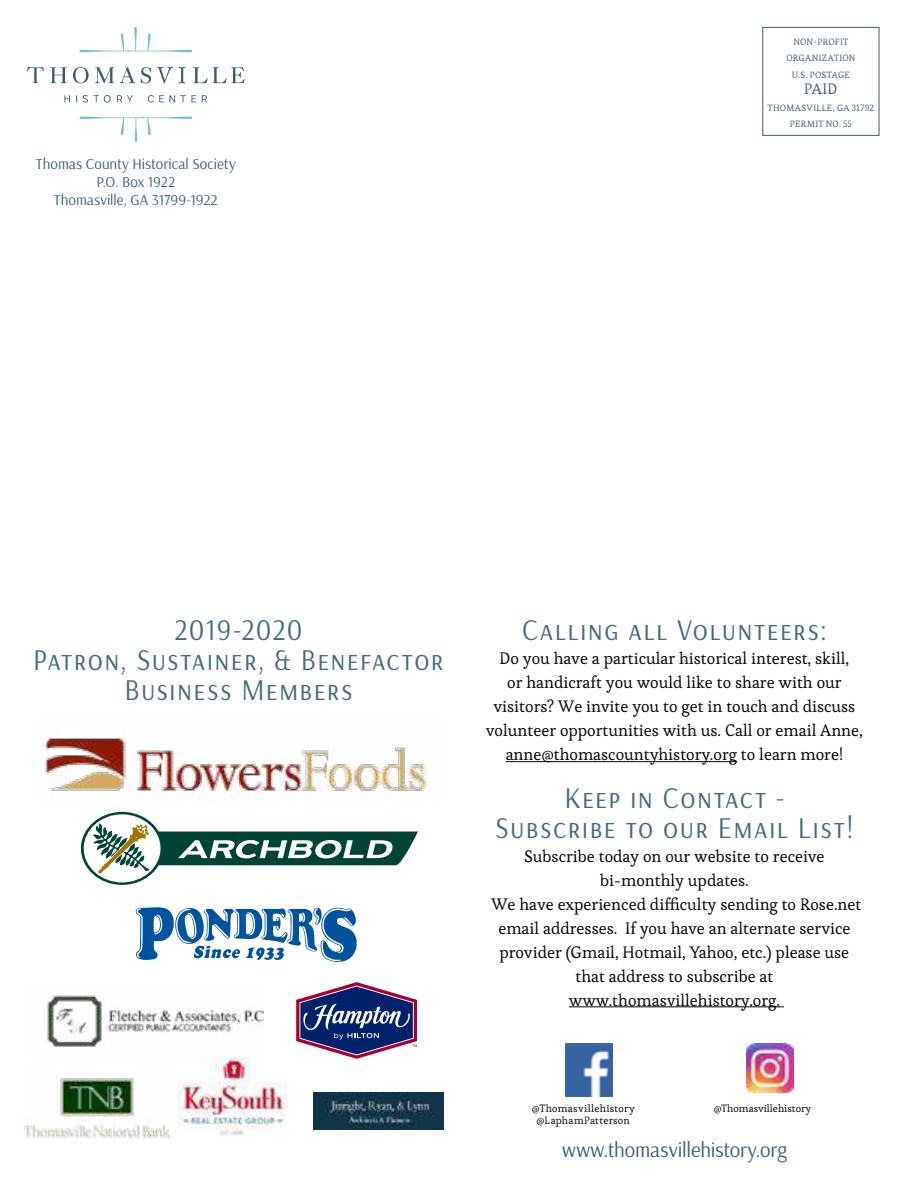
<style>
.page{position:relative;width:918px;height:1188px;background:#fff}
.page>*{position:absolute;margin:0;border:0;box-sizing:border-box;transform-origin:0 0}
.t1{font:30px/30px "Arsenal";letter-spacing:.045em;color:#406d7d;text-align:center;scale:.93 1}
.t2{font:21px "Arsenal";letter-spacing:-.01em;color:#355d77}
.t3{font:16.5px/24px "Esteban";color:#000;text-align:center}
.t4{font:15px/18px "Arsenal";color:#355d77;text-align:center}
.t5{font:15px "Esteban";color:#355d77}
.t6{font:10.5px/12.6px "Esteban";letter-spacing:.015em;color:#000;text-align:center}
.t7{font:9px/16.5px "Esteban";letter-spacing:.025em;color:#355d77;text-align:center}
</style>
<div class="page">
<hr style="left:135px;top:118px;width:2px;height:24px;background:#6dc2d7">
<svg style="left:79px;top:117px;width:113px;height:18px"></svg>
<hr style="left:134px;top:27px;width:3px;height:24px;background:#6dc2d7">
<svg style="left:79px;top:33px;width:113px;height:19px"></svg>
<svg style="left:202px;top:95px;width:5px;height:7px"></svg>
<svg style="left:64px;top:95px;width:6px;height:7px"></svg>
<svg style="left:117px;top:95px;width:16px;height:7px"></svg>
<svg style="left:83px;top:95px;width:28px;height:8px"></svg>
<svg style="left:148px;top:95px;width:48px;height:8px"></svg>
<svg style="left:27px;top:67px;width:17px;height:16px"></svg>
<svg style="left:95px;top:67px;width:19px;height:16px"></svg>
<svg style="left:50px;top:67px;width:17px;height:16px"></svg>
<svg style="left:73px;top:67px;width:16px;height:16px"></svg>
<svg style="left:120px;top:67px;width:15px;height:16px"></svg>
<svg style="left:193px;top:67px;width:52px;height:16px"></svg>
<svg style="left:141px;top:67px;width:44px;height:17px"></svg>
<div style="left:762px;top:27px;width:117px;height:109px;border:1px solid #355d77"></div>
<hr style="left:506px;top:761px;width:231px;height:1px;background:#000">
<hr style="left:569px;top:1006px;width:215px;height:1px;background:#000">
<img style="left:566px;top:1043px;width:47px;height:53px">
<img style="left:746px;top:1043px;width:47px;height:50px">
<img style="left:179px;top:1060px;width:108px;height:76px">
<svg style="left:81px;top:812px;width:337px;height:73px"></svg>
<img style="left:24px;top:1077px;width:155px;height:61px">
<img style="left:47px;top:995px;width:216px;height:65px">
<img style="left:45px;top:728px;width:381px;height:73px">
<svg style="left:296px;top:982px;width:121px;height:77px"></svg>
<svg style="left:136px;top:907px;width:221px;height:55px"></svg>
<img style="left:313px;top:1092px;width:130px;height:37px">
<p class="t4" style="left:36px;top:155px;width:202px">Thomas County Historical Society<br>P.O. Box 1922<br>Thomasville, GA 31799-1922</p>
<p class="t7" style="left:786px;top:33px;width:71px">NON-PROFIT<br>ORGANIZATION<br>U.S. POSTAGE</p>
<p class="t5" style="left:804px;top:79px;width:35px">PAID</p>
<p class="t7" style="left:768px;top:99px;width:108px">THOMASVILLE, GA 31792<br>PERMIT NO. 55</p>
<h1 class="t1" style="left:33px;top:615px;width:443px">2019-2020<br>Patron, Sustainer, &amp; Benefactor<br>Business Members</h1>
<h1 class="t1" style="left:522px;top:615px;width:329px">Calling all Volunteers:</h1>
<p class="t3" style="left:486px;top:647px;width:378px">Do you have a particular historical interest, skill,<br>or handicraft you would like to share with our visitors? We invite you to get in touch and discuss volunteer opportunities with us. Call or email Anne, anne@thomascountyhistory.org to learn more!</p>
<h1 class="t1" style="left:495px;top:782px;width:387px">Keep in Contact -<br>Subscribe to our Email List!</h1>
<p class="t3" style="left:491px;top:844px;width:371px">Subscribe today on our website to receive bi-monthly updates.<br>We have experienced difficulty sending to Rose.net email addresses. If you have an alternate service provider (Gmail, Hotmail, Yahoo, etc.) please use that address to subscribe at www.thomasvillehistory.org.</p>
<p class="t6" style="left:532px;top:1102px;width:104px">@Thomasvillehistory @LaphamPatterson</p>
<p class="t6" style="left:714px;top:1102px;width:99px">@Thomasvillehistory</p>
<p class="t2" style="left:562px;top:1135px;width:226px">www.thomasvillehistory.org</p>
</div>
